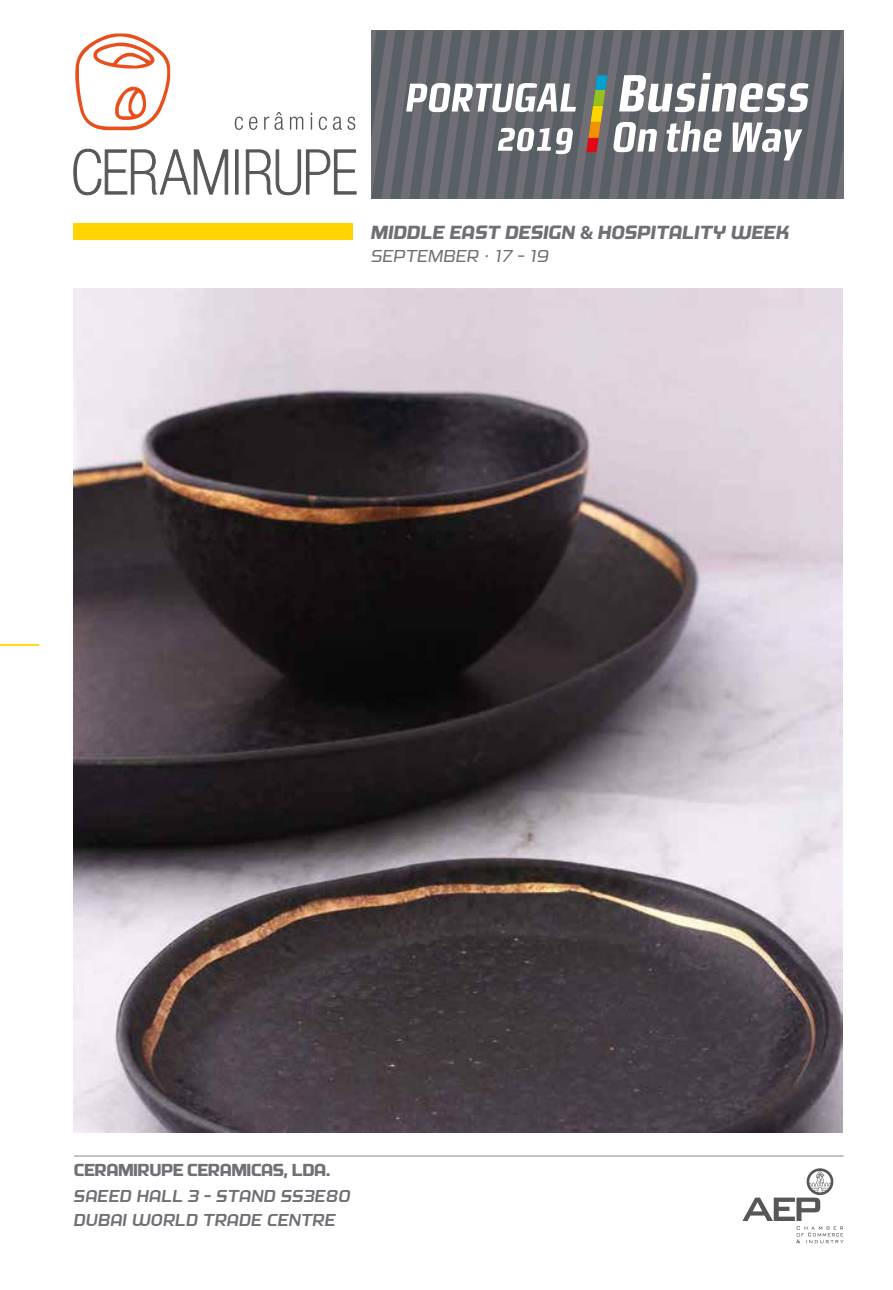
<style>
.page{position:relative;width:893px;height:1290px;background:#fff}
.page>*{position:absolute;margin:0;border:0;box-sizing:border-box;transform-origin:0 0}
.t1{font:italic 700 19.25px "Morgan Bg 2";color:#706f75}
.t2{font:italic 700 17.5px/24.5px "Morgan Bg 1";color:#706f75}
.t3{font:700 17.5px "Morgan Bg 2";letter-spacing:-.03em;color:#717076}
.t4{font:italic 17.5px "Morgan Bg 2";color:#6e6f70}
.s1{font-family:"Myriad Pro";font-style:normal}
</style>
<div class="page">
<svg style="left:73px;top:149px;width:155px;height:46px"></svg>
<hr style="left:235px;top:150px;width:3px;height:44px;background:#575756">
<svg style="left:246px;top:149px;width:110px;height:46px"></svg>
<svg style="left:235px;top:117px;width:8px;height:13px"></svg>
<svg style="left:249px;top:117px;width:8px;height:13px"></svg>
<svg style="left:264px;top:117px;width:5px;height:13px"></svg>
<svg style="left:275px;top:112px;width:9px;height:18px"></svg>
<svg style="left:290px;top:117px;width:13px;height:13px"></svg>
<svg style="left:311px;top:113px;width:1px;height:17px"></svg>
<svg style="left:319px;top:117px;width:8px;height:13px"></svg>
<svg style="left:333px;top:117px;width:22px;height:13px"></svg>
<svg style="left:75px;top:33px;width:95px;height:97px"></svg>
<img style="left:74px;top:289px;width:769px;height:843px">
<div style="left:74px;top:223px;width:279px;height:17px;background:#ffd500"></div>
<svg style="left:371px;top:30px;width:472px;height:169px;background:#63666c"></svg>
<hr style="left:74px;top:1155px;width:769px;height:1px;background:#878787">
<hr style="left:0;top:644px;width:39px;height:2px;background:#ffd500">
<svg style="left:742px;top:1168px;width:101px;height:75px"></svg>
<svg style="left:406px;top:73px;width:402px;height:87px"></svg>
<p class="t1" style="left:371px;top:221px;width:420px">MIDDLE EAST DESIGN <span class="s1">&amp;</span> HOSPITALITY WEEK</p>
<p class="t4" style="left:371px;top:245px;width:180px">SEPTEMBER · 17 - 19</p>
<p class="t3" style="left:74px;top:1159px;width:258px">CERAMIRUPE CERAMICAS, LDA.</p>
<p class="t2" style="left:74px;top:1183px;width:278px">SAEED HALL 3 - STAND SS3E80<br>DUBAI WORLD TRADE CENTRE</p>
</div>
